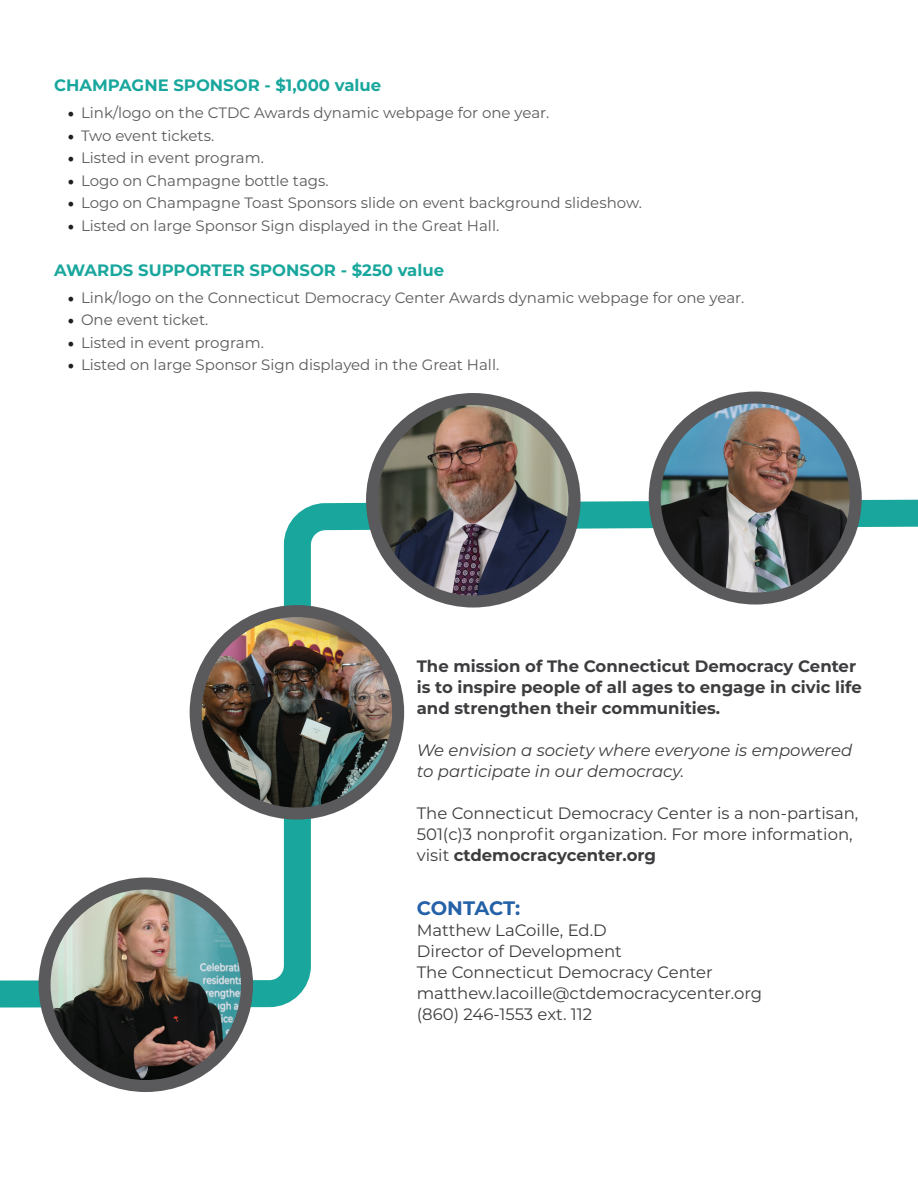
<style>
.page{position:relative;width:918px;height:1188px;background:#fff}
.page>*{position:absolute;margin:0;border:0;box-sizing:border-box;transform-origin:0 0}
.t1{font:700 19.5px "Montserrat";letter-spacing:-.01em;color:#2561a7}
.t2{font:16.5px/21px "Montserrat";color:#3d3d40}
.t3{font:700 16.5px/21px "Montserrat";color:#3d3d40}
.t4{font:italic 16.5px/21px "Montserrat";color:#3d3d40}
.t5{font:700 16.5px "Montserrat";color:#19a79d}
.t6{font:15px "Montserrat";color:#5a595c}
.s1{font-family:"Minion Pro";font-size:18px;color:#231f20}
.s2{font-weight:700}
</style>
<div class="page">
<svg style="left:0;top:486px;width:918px;height:535px"></svg>
<img style="left:655px;top:398px;width:201px;height:201px;border-radius:100px">
<div style="left:649px;top:392px;width:213px;height:213px;border:12px solid #5a595c;border-radius:50%"></div>
<img style="left:45px;top:884px;width:202px;height:202px;border-radius:101px">
<div style="left:39px;top:878px;width:214px;height:214px;border:12px solid #5a595c;border-radius:50%"></div>
<img style="left:372px;top:399px;width:203px;height:203px;border-radius:101px">
<div style="left:366px;top:393px;width:215px;height:215px;border:12px solid #5a595c;border-radius:50%"></div>
<img style="left:196px;top:611px;width:202px;height:203px;border-radius:101px">
<div style="left:190px;top:605px;width:214px;height:215px;border:12px solid #5a595c;border-radius:50%"></div>
<p class="t5" style="left:54px;top:73px;width:329px">CHAMPAGNE SPONSOR - $1,000 value</p>
<p class="t6" style="left:68px;top:102px;width:483px"><span class="s1">•</span> Link/logo on the CTDC Awards dynamic webpage for one year.</p>
<p class="t6" style="left:68px;top:125px;width:148px"><span class="s1">•</span> Two event tickets.</p>
<p class="t6" style="left:68px;top:147px;width:198px"><span class="s1">•</span> Listed in event program.</p>
<p class="t6" style="left:68px;top:170px;width:263px"><span class="s1">•</span> Logo on Champagne bottle tags.</p>
<p class="t6" style="left:68px;top:192px;width:576px"><span class="s1">•</span> Logo on Champagne Toast Sponsors slide on event background slideshow.</p>
<p class="t6" style="left:68px;top:215px;width:433px"><span class="s1">•</span> Listed on large Sponsor Sign displayed in the Great Hall.</p>
<p class="t5" style="left:54px;top:258px;width:392px">AWARDS SUPPORTER SPONSOR - $250 value</p>
<p class="t6" style="left:68px;top:287px;width:678px"><span class="s1">•</span> Link/logo on the Connecticut Democracy Center Awards dynamic webpage for one year.</p>
<p class="t6" style="left:68px;top:309px;width:142px"><span class="s1">•</span> One event ticket.</p>
<p class="t6" style="left:68px;top:332px;width:198px"><span class="s1">•</span> Listed in event program.</p>
<p class="t6" style="left:68px;top:354px;width:433px"><span class="s1">•</span> Listed on large Sponsor Sign displayed in the Great Hall.</p>
<p class="t3" style="left:417px;top:655px;width:447px">The mission of The Connecticut Democracy Center is to inspire people of all ages to engage in civic life and strengthen their communities.</p>
<p class="t4" style="left:417px;top:740px;width:437px">We envision a society where everyone is empowered to participate in our democracy.</p>
<p class="t2" style="left:417px;top:803px;width:443px">The Connecticut Democracy Center is a non-partisan,<br>501(c)3 nonprofit organization. For more information, visit <span class="s2">ctdemocracycenter.org</span></p>
<h1 class="t1" style="left:417px;top:894px;width:105px">CONTACT:</h1>
<p class="t2" style="left:417px;top:919px;width:347px">Matthew LaCoille, Ed.D<br>Director of Development<br>The Connecticut Democracy Center matthew.lacoille@ctdemocracycenter.org (860) 246-1553 ext. 112</p>
</div>
